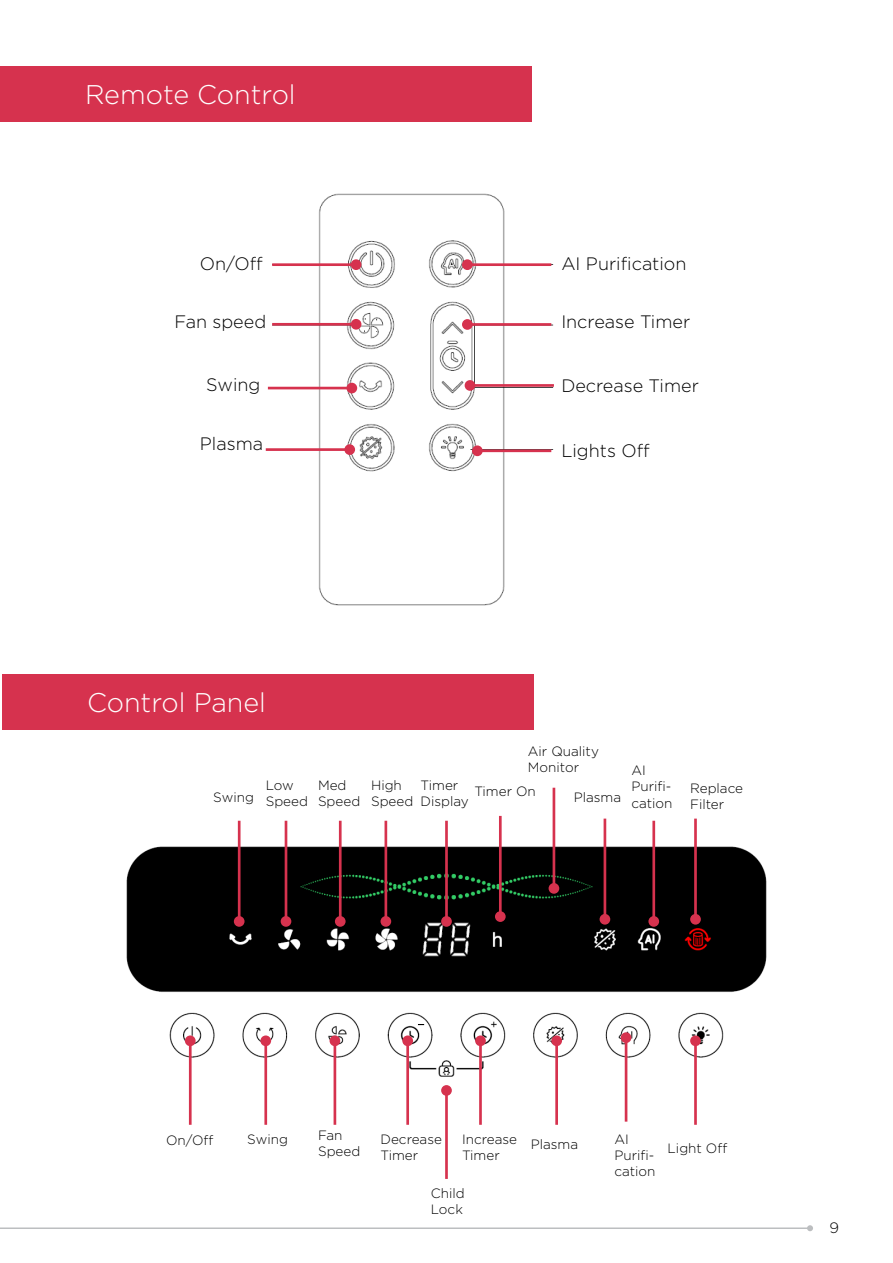
<style>
.page{position:relative;width:893px;height:1263px;background:#fff}
.page>*{position:absolute;margin:0;border:0;box-sizing:border-box;transform-origin:0 0}
.t1{font:300 27px "Gotham";color:#fff}
.t2{font:300 18px "Gotham";color:#000}
.t3{font:300 15px "Gotham";color:#000}
.t4{font:300 13.5px/16.2px "Gotham";color:#000}
</style>
<div class="page">
<div style="left:0;top:66px;width:531px;height:55px;background:#d6324e"></div>
<img style="left:272px;top:193px;width:282px;height:413px">
<hr style="left:272px;top:263px;width:84px;height:3px;background:#d6324e">
<div style="left:351px;top:259px;width:10px;height:11px;background:#d6324e;border-radius:50%"></div>
<hr style="left:272px;top:323px;width:84px;height:3px;background:#d6324e">
<div style="left:351px;top:319px;width:10px;height:11px;background:#d6324e;border-radius:50%"></div>
<hr style="left:268px;top:387px;width:84px;height:2px;background:#d6324e">
<div style="left:346px;top:383px;width:11px;height:10px;background:#d6324e;border-radius:50%"></div>
<hr style="left:266px;top:448px;width:84px;height:3px;background:#d6324e">
<div style="left:344px;top:444px;width:11px;height:11px;background:#d6324e;border-radius:50%"></div>
<div style="left:2px;top:674px;width:532px;height:56px;background:#d6324e"></div>
<hr style="left:467px;top:263px;width:84px;height:3px;background:#d6324e">
<div style="left:462px;top:259px;width:11px;height:11px;background:#d6324e;border-radius:50%"></div>
<hr style="left:467px;top:323px;width:84px;height:3px;background:#d6324e">
<div style="left:462px;top:319px;width:11px;height:11px;background:#d6324e;border-radius:50%"></div>
<hr style="left:470px;top:384px;width:84px;height:3px;background:#d6324e">
<div style="left:465px;top:380px;width:10px;height:11px;background:#d6324e;border-radius:50%"></div>
<hr style="left:477px;top:449px;width:74px;height:3px;background:#d6324e">
<div style="left:472px;top:445px;width:11px;height:11px;background:#d6324e;border-radius:50%"></div>
<img style="left:127px;top:846px;width:639px;height:231px">
<hr style="left:189px;top:1041px;width:3px;height:84px;background:#d6324e">
<div style="left:185px;top:1035px;width:11px;height:11px;background:#d6324e;border-radius:50%"></div>
<hr style="left:264px;top:1041px;width:3px;height:84px;background:#d6324e">
<div style="left:260px;top:1035px;width:11px;height:11px;background:#d6324e;border-radius:50%"></div>
<hr style="left:334px;top:1041px;width:2px;height:84px;background:#d6324e">
<div style="left:330px;top:1035px;width:10px;height:11px;background:#d6324e;border-radius:50%"></div>
<hr style="left:406px;top:1041px;width:3px;height:84px;background:#d6324e">
<div style="left:402px;top:1035px;width:11px;height:11px;background:#d6324e;border-radius:50%"></div>
<hr style="left:479px;top:1041px;width:3px;height:84px;background:#d6324e">
<div style="left:475px;top:1035px;width:11px;height:11px;background:#d6324e;border-radius:50%"></div>
<hr style="left:555px;top:1041px;width:3px;height:84px;background:#d6324e">
<div style="left:551px;top:1035px;width:11px;height:11px;background:#d6324e;border-radius:50%"></div>
<hr style="left:625px;top:1038px;width:2px;height:83px;background:#d6324e">
<div style="left:621px;top:1032px;width:10px;height:11px;background:#d6324e;border-radius:50%"></div>
<hr style="left:694px;top:1041px;width:3px;height:84px;background:#d6324e">
<div style="left:690px;top:1035px;width:11px;height:11px;background:#d6324e;border-radius:50%"></div>
<hr style="left:238px;top:821px;width:3px;height:100px;background:#d6324e">
<div style="left:234px;top:916px;width:11px;height:11px;background:#d6324e;border-radius:50%"></div>
<hr style="left:285px;top:821px;width:2px;height:100px;background:#d6324e">
<div style="left:281px;top:916px;width:10px;height:11px;background:#d6324e;border-radius:50%"></div>
<hr style="left:339px;top:821px;width:3px;height:100px;background:#d6324e">
<div style="left:335px;top:916px;width:11px;height:11px;background:#d6324e;border-radius:50%"></div>
<hr style="left:384px;top:821px;width:3px;height:100px;background:#d6324e">
<div style="left:380px;top:916px;width:11px;height:11px;background:#d6324e;border-radius:50%"></div>
<hr style="left:445px;top:821px;width:3px;height:100px;background:#d6324e">
<div style="left:441px;top:916px;width:11px;height:11px;background:#d6324e;border-radius:50%"></div>
<hr style="left:604px;top:819px;width:2px;height:100px;background:#d6324e">
<div style="left:600px;top:914px;width:10px;height:11px;background:#d6324e;border-radius:50%"></div>
<hr style="left:652px;top:821px;width:3px;height:100px;background:#d6324e">
<div style="left:648px;top:916px;width:11px;height:11px;background:#d6324e;border-radius:50%"></div>
<hr style="left:694px;top:819px;width:3px;height:100px;background:#d6324e">
<div style="left:690px;top:914px;width:11px;height:11px;background:#d6324e;border-radius:50%"></div>
<hr style="left:499px;top:816px;width:3px;height:100px;background:#d6324e">
<div style="left:495px;top:911px;width:11px;height:11px;background:#d6324e;border-radius:50%"></div>
<hr style="left:553px;top:788px;width:2px;height:100px;background:#d6324e">
<div style="left:549px;top:883px;width:10px;height:11px;background:#d6324e;border-radius:50%"></div>
<hr style="left:445px;top:1090px;width:3px;height:89px;background:#d6324e">
<div style="left:441px;top:1085px;width:11px;height:11px;background:#d6324e;border-radius:50%"></div>
<hr style="left:0;top:1227px;width:810px;height:2px;background:#bcbec0">
<svg style="left:807px;top:1225px;width:6px;height:6px"></svg>
<h1 class="t1" style="left:85px;top:79px;width:212px">Remote Control</h1>
<h2 class="t2" style="left:200px;top:254px;width:64px">On/Off</h2>
<h2 class="t2" style="left:174px;top:312px;width:93px">Fan speed</h2>
<h2 class="t2" style="left:206px;top:375px;width:56px">Swing</h2>
<h2 class="t2" style="left:200px;top:434px;width:65px">Plasma</h2>
<h1 class="t1" style="left:87px;top:688px;width:180px">Control Panel</h1>
<h2 class="t2" style="left:561px;top:254px;width:127px">AI Purification</h2>
<h2 class="t2" style="left:561px;top:312px;width:130px">Increase Timer</h2>
<h2 class="t2" style="left:561px;top:376px;width:139px">Decrease Timer</h2>
<h2 class="t2" style="left:561px;top:441px;width:90px">Lights Off</h2>
<p class="t4" style="left:528px;top:742px;width:73px">Air Quality<br>Monitor</p>
<p class="t4" style="left:213px;top:789px;width:42px">Swing</p>
<p class="t4" style="left:266px;top:777px;width:44px">Low<br>Speed</p>
<p class="t4" style="left:318px;top:777px;width:44px">Med<br>Speed</p>
<p class="t4" style="left:371px;top:777px;width:44px">High<br>Speed</p>
<p class="t4" style="left:421px;top:777px;width:50px">Timer<br>Display</p>
<p class="t4" style="left:574px;top:789px;width:49px">Plasma</p>
<p class="t4" style="left:474px;top:783px;width:63px">Timer On</p>
<p class="t4" style="left:631px;top:762px;width:43px">AI<br>Purifi&shy;cation</p>
<p class="t4" style="left:690px;top:780px;width:54px">Replace<br>Filter</p>
<p class="t4" style="left:166px;top:1132px;width:49px">On/Off</p>
<p class="t4" style="left:318px;top:1126px;width:44px">Fan<br>Speed</p>
<p class="t4" style="left:381px;top:1131px;width:63px">Decrease<br>Timer</p>
<p class="t4" style="left:462px;top:1131px;width:56px">Increase<br>Timer</p>
<p class="t4" style="left:531px;top:1136px;width:49px">Plasma</p>
<p class="t4" style="left:668px;top:1140px;width:61px">Light Off</p>
<p class="t4" style="left:247px;top:1131px;width:42px">Swing</p>
<p class="t4" style="left:614px;top:1131px;width:43px">AI<br>Purifi&shy;cation</p>
<p class="t4" style="left:431px;top:1185px;width:35px">Child<br>Lock</p>
<p class="t3" style="left:829px;top:1219px;width:11px">9</p>
</div>
